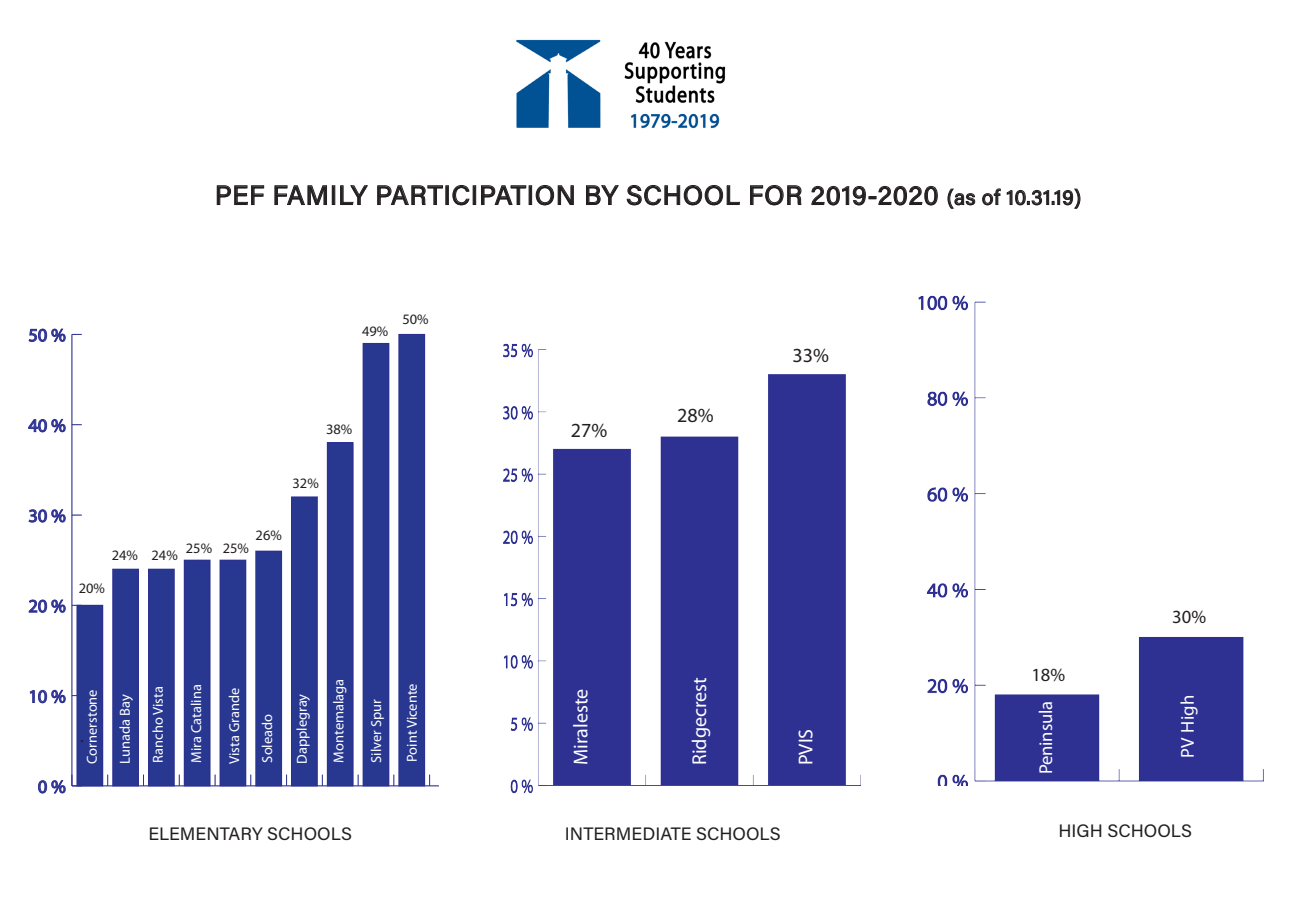
<style>
.page{position:relative;width:1296px;height:918px;background:#fff}
.page>*{position:absolute;margin:0;border:0;box-sizing:border-box;transform-origin:0 0}
.t1{font:27px "Acumin Pro";letter-spacing:.025em;color:#231f20}
.t2{font:20.1px "Myriad Pro";color:#fff}
.t3{font:20.1px "Myriad Pro";color:#231f20}
.t4{font:18.6px "Myriad Pro";letter-spacing:-.01em;color:#fff}
.t5{font:18.6px "Myriad Pro";color:#231f20}
.t6{font:18.45px "Myriad Pro";color:#283890}
.t7{font:18px "Acumin Pro";color:#231f20}
.t8{font:14.4px "Myriad Pro";color:#fff}
.t9{font:14.4px "Myriad Pro";color:#231f20}
.s1{font-size:21px}
</style>
<div class="page">
<svg style="left:217px;top:185px;width:47px;height:20px"></svg>
<svg style="left:274px;top:185px;width:53px;height:20px"></svg>
<div style="left:332px;top:185px;width:3px;height:20px;border:1px solid #231f20"></div>
<svg style="left:340px;top:185px;width:28px;height:20px"></svg>
<svg style="left:377px;top:185px;width:66px;height:20px"></svg>
<div style="left:446px;top:185px;width:3px;height:20px;border:1px solid #231f20"></div>
<svg style="left:452px;top:185px;width:18px;height:21px"></svg>
<div style="left:473px;top:185px;width:3px;height:20px;border:1px solid #231f20"></div>
<svg style="left:481px;top:185px;width:46px;height:20px"></svg>
<div style="left:529px;top:185px;width:3px;height:20px;border:1px solid #231f20"></div>
<svg style="left:535px;top:185px;width:39px;height:21px"></svg>
<svg style="left:586px;top:185px;width:33px;height:20px"></svg>
<svg style="left:626px;top:185px;width:114px;height:21px"></svg>
<svg style="left:750px;top:185px;width:52px;height:21px"></svg>
<svg style="left:811px;top:186px;width:127px;height:20px"></svg>
<svg style="left:947px;top:188px;width:28px;height:21px"></svg>
<svg style="left:982px;top:188px;width:99px;height:21px"></svg>
<hr style="left:72px;top:786px;width:366px;height:1px;background:#2e3092">
<svg style="left:38px;top:780px;width:28px;height:14px"></svg>
<svg style="left:29px;top:690px;width:37px;height:14px"></svg>
<svg style="left:28px;top:599px;width:38px;height:14px"></svg>
<svg style="left:28px;top:509px;width:38px;height:14px"></svg>
<svg style="left:28px;top:418px;width:38px;height:15px"></svg>
<svg style="left:28px;top:328px;width:38px;height:14px"></svg>
<hr style="left:72px;top:334px;width:1px;height:452px;background:#2e3092">
<svg style="left:72px;top:775px;width:10px;height:12px"></svg>
<div style="left:77px;top:605px;width:26px;height:181px;background:#283890"></div>
<div style="left:113px;top:569px;width:25px;height:217px;background:#283890"></div>
<div style="left:112px;top:569px;width:27px;height:217px;border:1px solid #2e3092"></div>
<div style="left:149px;top:569px;width:25px;height:217px;background:#283890"></div>
<div style="left:148px;top:569px;width:27px;height:217px;border:1px solid #2e3092"></div>
<div style="left:184px;top:560px;width:26px;height:226px;background:#283890"></div>
<div style="left:220px;top:560px;width:26px;height:226px;background:#283890"></div>
<div style="left:256px;top:551px;width:26px;height:235px;background:#283890"></div>
<div style="left:255px;top:551px;width:27px;height:235px;border:1px solid #2e3092"></div>
<div style="left:292px;top:497px;width:25px;height:289px;background:#283890"></div>
<div style="left:291px;top:497px;width:27px;height:289px;border:1px solid #2e3092"></div>
<div style="left:327px;top:443px;width:26px;height:343px;background:#283890"></div>
<div style="left:363px;top:343px;width:26px;height:443px;background:#283890"></div>
<div style="left:399px;top:334px;width:26px;height:452px;background:#283890"></div>
<img style="left:503px;top:343px;width:357px;height:451px">
<img style="left:516px;top:39px;width:210px;height:90px">
<img style="left:918px;top:295px;width:345px;height:490px">
<p class="t1" style="left:215px;top:176px;width:868px">PEF FAMILY PARTICIPATION BY SCHOOL FOR 2019-2020 <span class="s1">(as of 10.31.19)</span></p>
<p class="t6" style="left:28px;top:324px;width:39px">50 %</p>
<p class="t9" style="left:362px;top:323px;width:28px">49%</p>
<p class="t9" style="left:402px;top:310px;width:28px">50%</p>
<p class="t6" style="left:28px;top:414px;width:39px">40 %</p>
<p class="t9" style="left:326px;top:420px;width:28px">38%</p>
<p class="t6" style="left:28px;top:504px;width:39px">30 %</p>
<p class="t6" style="left:28px;top:595px;width:39px">20 %</p>
<p class="t9" style="left:293px;top:474px;width:28px">32%</p>
<p class="t9" style="left:112px;top:546px;width:68px">24% 24%</p>
<p class="t9" style="left:186px;top:539px;width:28px">25%</p>
<p class="t9" style="left:79px;top:580px;width:28px">20%</p>
<p class="t9" style="left:256px;top:526px;width:28px">26%</p>
<p class="t9" style="left:223px;top:539px;width:28px">25%</p>
<p class="t3" style="left:571px;top:418px;width:38px">27%</p>
<p class="t3" style="left:677px;top:403px;width:38px">28%</p>
<p class="t3" style="left:792px;top:343px;width:38px">33%</p>
<p class="t5" style="left:1172px;top:605px;width:35px">30%</p>
<p class="t6" style="left:28px;top:685px;width:39px">10 %</p>
<p class="t6" style="left:38px;top:775px;width:29px">0 %</p>
<p class="t8" style="left:83px;top:764px;width:76px;rotate:-90deg">Cornerstone</p>
<p class="t2" style="left:568px;top:765px;width:78px;rotate:-90deg">Miraleste</p>
<p class="t2" style="left:687px;top:765px;width:90px;rotate:-90deg">Ridgecrest</p>
<p class="t8" style="left:330px;top:763px;width:85px;rotate:-90deg">Montemalaga</p>
<p class="t8" style="left:403px;top:762px;width:80px;rotate:-90deg">Point Vicente</p>
<p class="t8" style="left:116px;top:764px;width:71px;rotate:-90deg">Lunada Bay</p>
<p class="t8" style="left:149px;top:763px;width:78px;rotate:-90deg">Rancho Vista</p>
<p class="t8" style="left:187px;top:763px;width:80px;rotate:-90deg">Mira Catalina</p>
<p class="t8" style="left:226px;top:764px;width:78px;rotate:-90deg">Vista Grande</p>
<p class="t8" style="left:293px;top:764px;width:71px;rotate:-90deg">Dapplegray</p>
<p class="t8" style="left:367px;top:763px;width:65px;rotate:-90deg">Silver Spur</p>
<p class="t8" style="left:258px;top:763px;width:50px;rotate:-90deg">Soleado</p>
<p class="t2" style="left:794px;top:765px;width:38px;rotate:-90deg">PVIS</p>
<p class="t5" style="left:1031px;top:664px;width:35px">18%</p>
<p class="t4" style="left:1034px;top:774px;width:75px;rotate:-90deg">Peninsula</p>
<p class="t4" style="left:1176px;top:758px;width:64px;rotate:-90deg">PV High</p>
<p class="t7" style="left:148px;top:821px;width:205px">ELEMENTARY SCHOOLS</p>
<p class="t7" style="left:565px;top:821px;width:217px">INTERMEDIATE SCHOOLS</p>
<p class="t7" style="left:1058px;top:819px;width:135px">HIGH SCHOOLS</p>
</div>
